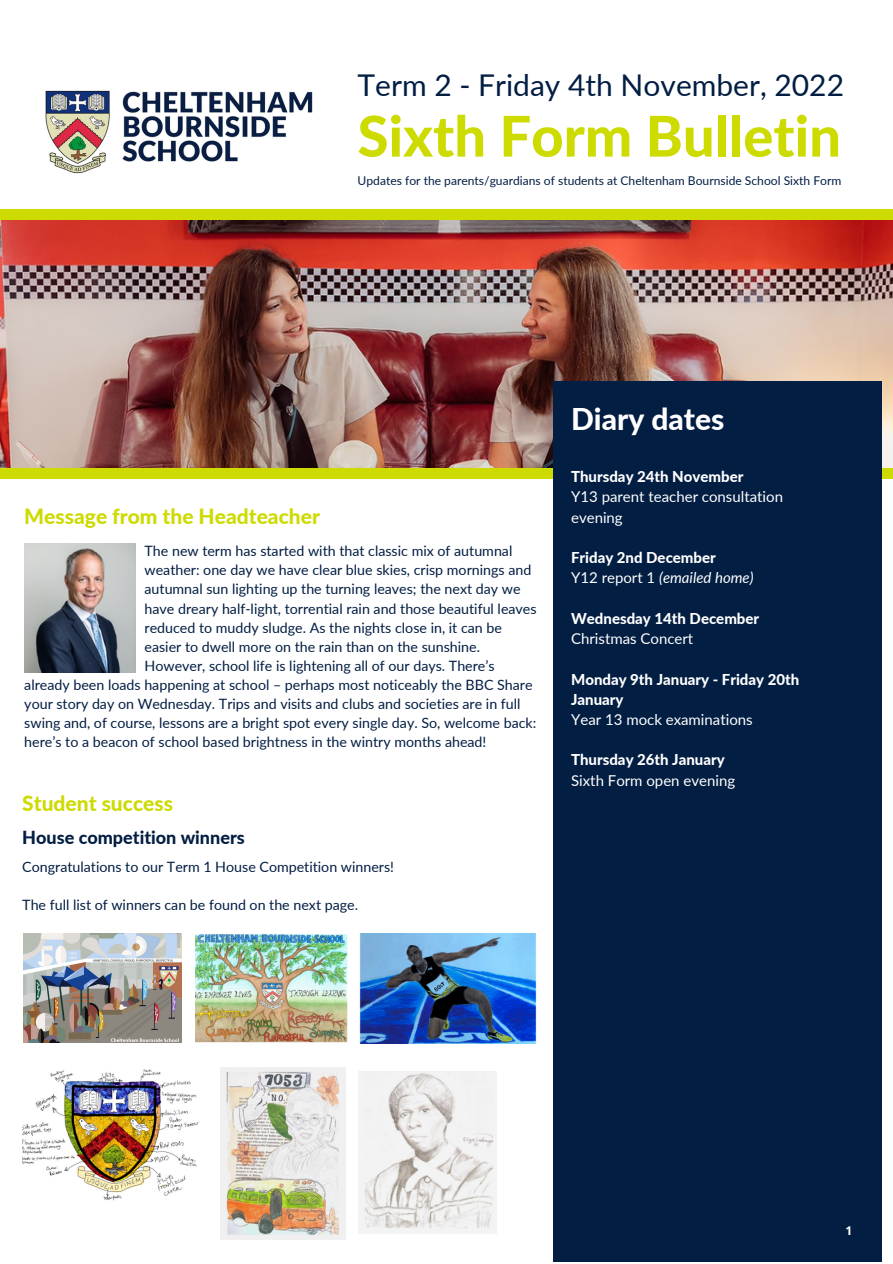
<style>
.page{position:relative;width:893px;height:1264px;background:#fff}
.page>*{position:absolute;margin:0;border:0;box-sizing:border-box;transform-origin:0 0}
.t1{font:800 56.1px "Lato";color:#cddb00}
.t2{font:30px "Lato";color:#031e43}
.t3{font:800 30px "Lato";color:#fff}
.t4{font:800 21px "Lato";color:#cddb00}
.t5{font:800 18px "Lato";color:#031e43}
.t6{font:800 15px/20.2px "Lato";color:#fff}
.t7{font:15px/20.2px "Lato";color:#fff}
.t8{font:14.25px "Lato";color:#031e43}
.t9{font:12.15px "Lato";color:#031e43}
.t10{font:700 12px "Open Sans";color:#fff}
.s1{font-weight:400}
.s2{font-weight:400;font-style:italic}
</style>
<div class="page">
<div style="left:0;top:209px;width:892px;height:270px;background:#cddb00"></div>
<img style="left:0;top:220px;width:892px;height:247px">
<div style="left:553px;top:381px;width:328px;height:880px;background:#031e43"></div>
<img style="left:45px;top:91px;width:268px;height:83px">
<img style="left:24px;top:543px;width:112px;height:129px">
<img style="left:24px;top:933px;width:157px;height:109px">
<img style="left:195px;top:934px;width:152px;height:108px">
<img style="left:22px;top:1069px;width:177px;height:132px">
<img style="left:220px;top:1067px;width:125px;height:172px">
<img style="left:359px;top:934px;width:178px;height:109px">
<img style="left:358px;top:1071px;width:138px;height:162px">
<h2 class="t2" style="left:357px;top:66px;width:488px">Term 2 - Friday 4th November, 2022</h2>
<h1 class="t1" style="left:357px;top:101px;width:485px">Sixth Form Bulletin</h1>
<p class="t9" style="left:357px;top:173px;width:485px">Updates for the parents/guardians of students at Cheltenham Bournside School Sixth Form</p>
<h3 class="t4" style="left:24px;top:503px;width:297px">Message from the Headteacher</h3>
<p class="t8" style="left:144px;top:542px;width:369px">The new term has started with that classic mix of autumnal</p>
<p class="t8" style="left:144px;top:561px;width:388px">weather: one day we have clear blue skies, crisp mornings and</p>
<p class="t8" style="left:144px;top:580px;width:377px">autumnal sun lighting up the turning leaves; the next day we</p>
<p class="t8" style="left:144px;top:599px;width:393px">have dreary half-light, torrential rain and those beautiful leaves</p>
<p class="t8" style="left:144px;top:618px;width:359px">reduced to muddy sludge. As the nights close in, it can be</p>
<p class="t8" style="left:144px;top:637px;width:337px">easier to dwell more on the rain than on the sunshine.</p>
<p class="t8" style="left:144px;top:657px;width:351px">However, school life is lightening all of our days. There’s</p>
<p class="t8" style="left:24px;top:676px;width:509px">already been loads happening at school – perhaps most noticeably the BBC Share</p>
<p class="t8" style="left:24px;top:695px;width:497px">your story day on Wednesday. Trips and visits and clubs and societies are in full</p>
<p class="t8" style="left:24px;top:714px;width:513px">swing and, of course, lessons are a bright spot every single day. So, welcome back:</p>
<p class="t8" style="left:24px;top:733px;width:463px">here’s to a beacon of school based brightness in the wintry months ahead!</p>
<h3 class="t4" style="left:22px;top:789px;width:152px">Student success</h3>
<p class="t5" style="left:22px;top:826px;width:224px">House competition winners</p>
<p class="t8" style="left:22px;top:858px;width:373px">Congratulations to our Term 1 House Competition winners!</p>
<p class="t8" style="left:22px;top:896px;width:337px">The full list of winners can be found on the next page.</p>
<h2 class="t3" style="left:571px;top:400px;width:155px">Diary dates</h2>
<p class="t6" style="left:571px;top:466px;width:174px">Thursday 24th November</p>
<p class="t7" style="left:571px;top:486px;width:213px">Y13 parent teacher consultation evening</p>
<p class="t6" style="left:571px;top:547px;width:184px">Friday 2nd December<br><span class="s1">Y12 report 1</span> <span class="s2">(emailed home)</span></p>
<p class="t6" style="left:571px;top:608px;width:190px">Wednesday 14th December</p>
<p class="t7" style="left:571px;top:628px;width:124px">Christmas Concert</p>
<p class="t6" style="left:571px;top:668px;width:229px">Monday 9th January - Friday 20th<br>January</p>
<p class="t7" style="left:571px;top:709px;width:183px">Year 13 mock examinations</p>
<p class="t6" style="left:571px;top:749px;width:155px">Thursday 26th January</p>
<p class="t7" style="left:571px;top:769px;width:165px">Sixth Form open evening</p>
<p class="t10" style="left:845px;top:1222px;width:8px">1</p>
</div>
